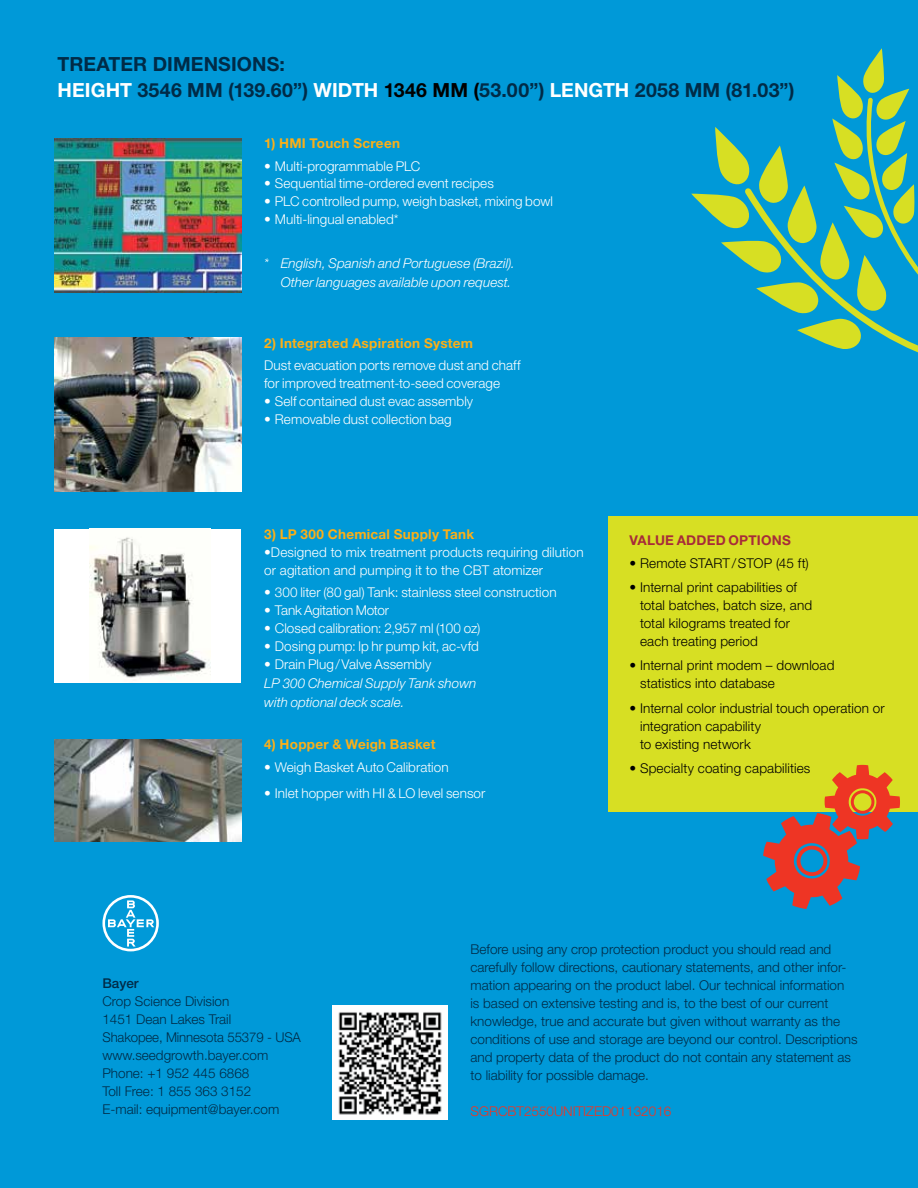
<style>
.page{position:relative;width:918px;height:1188px;background:#0099d8}
.page>*{position:absolute;margin:0;border:0;box-sizing:border-box;transform-origin:0 0}
.t1{font:700 19.5px "Helvetica Neue LT Std";letter-spacing:.015em;color:#002b47}
.t2{font:700 19.5px "Helvetica Neue LT Std";color:#fff}
.t3{font:700 19.5px "Helvetica Neue LT Std";color:#000}
.t4{font:300 13.5px/18px "Helvetica Neue LT Std";color:#002b47}
.t5{font:300 13.5px/18px "Helvetica Neue LT Std";letter-spacing:.005em;color:#fff}
.t6{font:300 13.5px/18px "Helvetica Neue LT Std";letter-spacing:.01em;color:#000}
.t7{font:italic 300 13.5px/19.2px "Helvetica Neue LT Std";letter-spacing:.005em;color:#fff;text-align:right}
.t8{font:700 13.5px "Helvetica Neue LT Std";letter-spacing:.02em;color:#fcaf17}
.t9{font:300 13.5px "Helvetica Neue LT Std";color:#ee3524}
.t10{font:700 13.5px "Helvetica Neue LT Std";color:#a72c39}
.t11{font:500 13.5px "Helvetica Neue LT Std";color:#002b47}
.s1{color:#fff}
.s2{color:#000}
</style>
<div class="page">
<div style="left:608px;top:517px;width:310px;height:295px;background:#d7df23"></div>
<svg style="left:691px;top:48px;width:227px;height:305px"></svg>
<svg style="left:763px;top:765px;width:137px;height:144px"></svg>
<img style="left:55px;top:139px;width:186px;height:153px">
<img style="left:55px;top:338px;width:186px;height:154px">
<div style="left:54px;top:529px;width:187px;height:154px;background:#fff"></div>
<img style="left:90px;top:537px;width:120px;height:144px">
<img style="left:54px;top:739px;width:187px;height:103px">
<img style="left:333px;top:1005px;width:114px;height:115px">
<svg style="left:102px;top:895px;width:57px;height:56px"></svg>
<h1 class="t1" style="left:58px;top:52px;width:26px">Treater</h1>
<h1 class="t1" style="left:153px;top:52px;width:50px">Dimensi</h1>
<h1 class="t1" style="left:237px;top:52px;width:49px">ons:</h1>
<h1 class="t2" style="left:58px;top:78px;width:28px">Height</h1>
<h1 class="t1" style="left:137px;top:78px;width:68px">3546 MM</h1>
<h1 class="t1" style="left:228px;top:78px;width:116px">(139.60”) <span class="s1">Width</span></h1>
<h1 class="t3" style="left:384px;top:78px;width:67px">1346 MM</h1>
<h1 class="t1" style="left:473px;top:78px;width:102px"><span class="s2">(</span>53.00”) <span class="s1">Length</span></h1>
<h1 class="t1" style="left:635px;top:78px;width:68px">2058 MM</h1>
<h1 class="t1" style="left:726px;top:78px;width:70px">(81.03”)</h1>
<p class="t8" style="left:264px;top:135px;width:137px">1) HMI Touch Screen</p>
<p class="t5" style="left:264px;top:156px;width:158px">• Multi-programmable PLC</p>
<p class="t5" style="left:264px;top:174px;width:231px">• Sequential time-ordered event recipes</p>
<p class="t5" style="left:264px;top:192px;width:290px">• PLC controlled pump, weigh basket, mixing bowl</p>
<p class="t5" style="left:264px;top:210px;width:136px">• Multi-lingual enabled*</p>
<p class="t7" style="left:264px;top:253px;width:252px">* English, Spanish and Portuguese (Brazil).<br>Other languages available upon request.</p>
<p class="t8" style="left:264px;top:335px;width:210px">2) Integrated Aspiration System</p>
<p class="t5" style="left:264px;top:356px;width:258px">Dust evacuation ports remove dust and chaff for improved treatment-to-seed coverage</p>
<p class="t5" style="left:264px;top:392px;width:210px">• Self contained dust evac assembly</p>
<p class="t5" style="left:264px;top:410px;width:189px">• Removable dust collection bag</p>
<p class="t8" style="left:264px;top:526px;width:212px">3) LP 300 Chemical Supply Tank</p>
<p class="t5" style="left:264px;top:543px;width:321px">•Designed to mix treatment products requiring dilution or agitation and pumping it to the CBT atomizer</p>
<p class="t5" style="left:264px;top:583px;width:294px">• 300 liter (80 gal) Tank: stainless steel construction</p>
<p class="t5" style="left:264px;top:601px;width:126px">• Tank Agitation Motor</p>
<p class="t5" style="left:264px;top:619px;width:218px">• Closed calibration: 2,957 ml (100 oz)</p>
<p class="t5" style="left:264px;top:637px;width:216px">• Dosing pump: lp hr pump kit, ac-vfd</p>
<p class="t5" style="left:264px;top:655px;width:169px">• Drain Plug/Valve Assembly</p>
<p class="t7" style="left:264px;top:674px;width:214px;text-align:left">LP 300 Chemical Supply Tank shown with optional deck scale.</p>
<p class="t8" style="left:264px;top:735px;width:173px">4) Hopper &amp; Weigh Basket</p>
<p class="t5" style="left:264px;top:758px;width:186px">• Weigh Basket Auto Calibration</p>
<p class="t5" style="left:264px;top:783px;width:223px">• Inlet hopper with HI &amp; LO level sensor</p>
<p class="t10" style="left:629px;top:532px;width:19px">Value</p>
<p class="t10" style="left:677px;top:532px;width:20px">Added</p>
<p class="t10" style="left:729px;top:532px;width:9px">Opti</p>
<p class="t10" style="left:761px;top:532px;width:21px">ons</p>
<p class="t6" style="left:629px;top:554px;width:181px">• Remote START/STOP (45 ft)</p>
<p class="t6" style="left:640px;top:578px;width:174px;text-indent:-11px">• Internal print capabilities of total batches, batch size, and total kilograms treated for each treating period</p>
<p class="t6" style="left:640px;top:656px;width:196px;text-indent:-11px">• Internal print modem – download statistics into database</p>
<p class="t6" style="left:640px;top:699px;width:246px;text-indent:-11px">• Internal color industrial touch operation or integration capability<br>to existing network</p>
<p class="t6" style="left:629px;top:759px;width:183px">• Specialty coating capabilities</p>
<p class="t11" style="left:102px;top:975px;width:38px">Bayer</p>
<p class="t4" style="left:102px;top:992px;width:200px">Crop Science Division<br>1451 Dean Lakes Trail<br>Shakopee, Minnesota 55379 - USA www.seedgrowth.bayer.com<br>Phone: +1 952 445 6868<br>Toll Free: 1 855 363 3152<br>E-mail: equipment@bayer.com</p>
<p class="t4" style="left:471px;top:940px;width:389px">Before using any crop protection product you should read and carefully follow directions, cautionary statements, and other infor&shy;mation appearing on the product label. Our technical information<br>is based on extensive testing and is, to the best of our current knowledge, true and accurate but given without warranty as the conditions of use and storage are beyond our control. Descriptions and property data of the product do not contain any statement as to liability for possible damage.</p>
<p class="t9" style="left:471px;top:1103px;width:202px">SGRCBT2550UNITIZED01132016</p>
</div>
